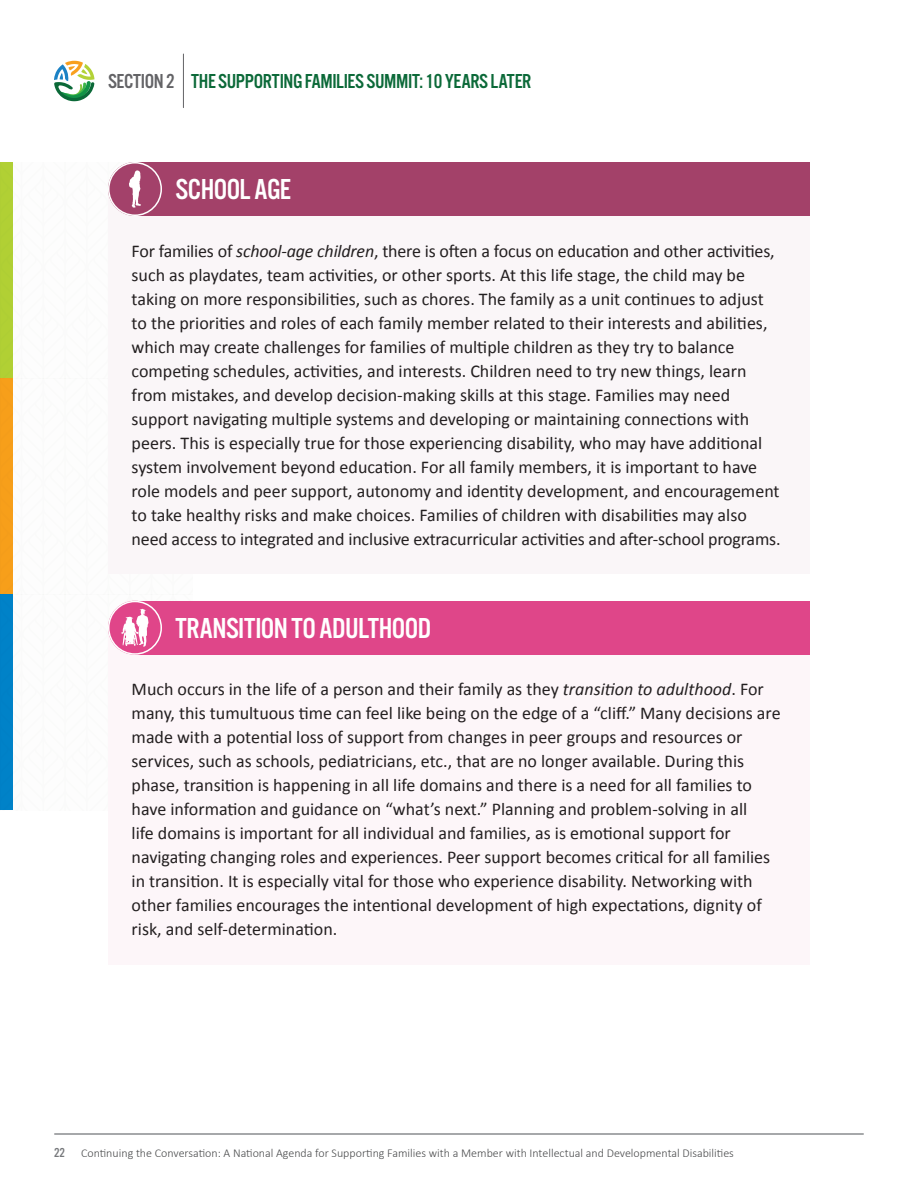
<style>
.page{position:relative;width:918px;height:1188px;background:#fff}
.page>*{position:absolute;margin:0;border:0;box-sizing:border-box;transform-origin:0 0}
.t1{font:30px "Alternate Got No 3 D";letter-spacing:-.02em;color:#fff}
.t2{font:21px "Alternate Got No 3 D";letter-spacing:-.02em;color:#0b6938}
.t3{font:18px/24px "Calibri";color:#231f20}
.t4{font:300 12px "Calibri";color:#4b4c4d}
.s1{color:#636366}
.s2{font-style:italic}
.s3{font-family:"Alternate Got No 3 D";font-weight:400;font-size:13.5px;color:#76787b}
</style>
<div class="page">
<div style="left:0;top:378px;width:14px;height:216px;background:#f9a01b"></div>
<div style="left:0;top:162px;width:14px;height:216px;background:#b2d235"></div>
<div style="left:0;top:594px;width:14px;height:216px;background:#0083ca"></div>
<hr style="left:55px;top:1133px;width:808px;height:2px;background:#8a8c8f">
<div style="left:108px;top:189px;width:702px;height:385px;background:#faf6f8"></div>
<div style="left:108px;top:628px;width:702px;height:337px;background:#fdf6f9"></div>
<div style="left:135px;top:162px;width:675px;height:54px;background:#a34169"></div>
<div style="left:135px;top:601px;width:675px;height:54px;background:#df4689"></div>
<div style="left:108px;top:162px;width:54px;height:54px;background:#a3416a;border-radius:50%"></div>
<svg style="left:129px;top:170px;width:12px;height:38px"></svg>
<svg style="left:108px;top:601px;width:54px;height:54px"></svg>
<svg style="left:121px;top:609px;width:28px;height:38px"></svg>
<div style="left:108px;top:162px;width:54px;height:54px;border:2px solid #fff;border-radius:50%"></div>
<div style="left:108px;top:601px;width:54px;height:54px;border:2px solid #fff;border-radius:50%"></div>
<svg style="left:54px;top:61px;width:41px;height:40px"></svg>
<hr style="left:183px;top:54px;width:1px;height:54px;background:#636366">
<p class="t2" style="left:108px;top:70px;width:425px"><span class="s1">SECTION 2</span> THE SUPPORTING FAMILIES SUMMIT: 10 YEARS LATER</p>
<p class="t1" style="left:176px;top:173px;width:117px">SCHOOL AGE</p>
<p class="t3" style="left:132px;top:238px;width:651px">For families of <span class="s2">school-age children</span>, there is often a focus on education and other activities, such as playdates, team activities, or other sports. At this life stage, the child may be taking on more responsibilities, such as chores. The family as a unit continues to adjust to the priorities and roles of each family member related to their interests and abilities, which may create challenges for families of multiple children as they try to balance competing schedules, activities, and interests. Children need to try new things, learn from mistakes, and develop decision-making skills at this stage. Families may need support navigating multiple systems and developing or maintaining connections with peers. This is especially true for those experiencing disability, who may have additional system involvement beyond education. For all family members, it is important to have role models and peer support, autonomy and identity development, and encouragement to take healthy risks and make choices. Families of children with disabilities may also need access to integrated and inclusive extracurricular activities and after-school programs.</p>
<p class="t1" style="left:176px;top:612px;width:257px">TRANSITION TO ADULTHOOD</p>
<p class="t3" style="left:132px;top:677px;width:651px">Much occurs in the life of a person and their family as they <span class="s2">transition to adulthood</span>. For many, this tumultuous time can feel like being on the edge of a “cliff.” Many decisions are made with a potential loss of support from changes in peer groups and resources or services, such as schools, pediatricians, etc., that are no longer available. During this phase, transition is happening in all life domains and there is a need for all families to have information and guidance on “what’s next.” Planning and problem-solving in all<br>life domains is important for all individual and families, as is emotional support for navigating changing roles and experiences. Peer support becomes critical for all families in transition. It is especially vital for those who experience disability. Networking with other families encourages the intentional development of high expectations, dignity of risk, and self-determination.</p>
<p class="t4" style="left:54px;top:1145px;width:681px"><span class="s3">22</span> Continuing the Conversation: A National Agenda for Supporting Families with a Member with Intellectual and Developmental Disabilities</p>
</div>
